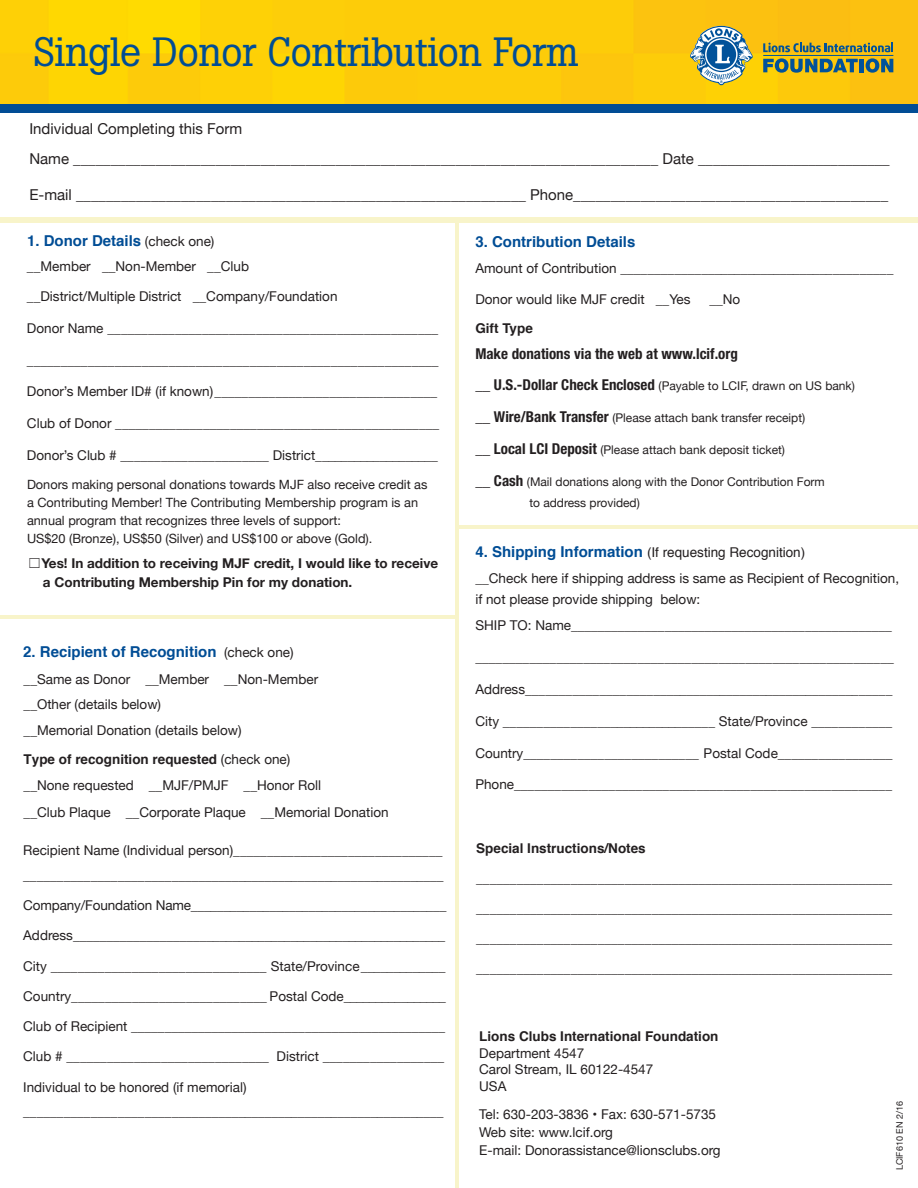
<style>
.page{position:relative;width:918px;height:1188px;background:#fff}
.page>*{position:absolute;margin:0;border:0;box-sizing:border-box;transform-origin:0 0}
.t1{font:40.5px "Boton";letter-spacing:-.01em;color:#014d95}
.t2{font:15px/30px "Helvetica Neue";color:#231f20}
.t3{font:700 15px "Helvetica";color:#014d95}
.t4{font:700 condensed 15px "Helvetica Neue";color:#231f20}
.t5{font:13.5px/25.5px "Helvetica Neue";color:#231f20}
.t6{font:700 13.5px "Helvetica";color:#231f20}
.t7{font:700 13.5px/19.5px "Helvetica Neue";color:#231f20}
.t8{font:13.5px "Helvetica";color:#231f20}
.t9{font:12.75px/18px "Helvetica Neue";color:#231f20}
.t10{font:12px/21px "Helvetica Neue";color:#231f20}
.t11{font:9px "Helvetica Neue";color:#231f20}
.s1{font-family:"Helvetica Neue";font-weight:400;font-size:13.5px;color:#231f20}
.s2{font-family:"MS Gothic";font-weight:400}
.s3{font-family:"Helvetica Neue";font-weight:400}
.s4{font-weight:700;font-stretch:condensed;font-size:15px}
.s5{font-weight:700;font-size:15px;color:#014d95}
</style>
<div class="page">
<div style="left:0;top:217px;width:918px;height:5px;background:#f8f4ca"></div>
<hr style="left:0;top:615px;width:457px;height:4px;background:#f8f4ca">
<hr style="left:458px;top:525px;width:460px;height:4px;background:#f8f4ca">
<hr style="left:456px;top:222px;width:3px;height:966px;background:#f8f4ca">
<div style="left:0;top:101px;width:918px;height:11px;background:#014d95"></div>
<img style="left:0;top:0;width:918px;height:103px">
<svg style="left:763px;top:43px;width:130px;height:9px"></svg>
<svg style="left:763px;top:58px;width:95px;height:15px"></svg>
<hr style="left:860px;top:59px;width:4px;height:13px;background:#01529a">
<svg style="left:866px;top:58px;width:27px;height:15px"></svg>
<hr style="left:763px;top:55px;width:130px;height:1px;background:#01529a">
<svg style="left:690px;top:26px;width:63px;height:59px"></svg>
<h1 class="t1" style="left:33px;top:38px;width:547px">Single Donor Contribution Form</h1>
<p class="t2" style="left:29px;top:114px;width:862px">Individual Completing this Form<br>Name ______________________________________________________________________________ Date __________________________</p>
<p class="t2" style="left:29px;top:180px;width:860px">E-mail ____________________________________________________________ Phone__________________________________________</p>
<p class="t3" style="left:27px;top:234px;width:189px">1. Donor Details <span class="s1">(check one)</span></p>
<p class="t5" style="left:27px;top:253px;width:224px">__Member __Non-Member __Club</p>
<p class="t5" style="left:27px;top:283px;width:312px">__District/Multiple District __Company/Foundation</p>
<p class="t5" style="left:27px;top:315px;width:413px">Donor Name _________________________________________________</p>
<p class="t5" style="left:27px;top:347px;width:413px">_____________________________________________________________</p>
<p class="t5" style="left:27px;top:379px;width:412px">Donor’s Member ID# (if known)_________________________________</p>
<p class="t5" style="left:27px;top:411px;width:414px">Club of Donor ________________________________________________</p>
<p class="t5" style="left:27px;top:442px;width:412px">Donor’s Club # ______________________ District___________________</p>
<p class="t9" style="left:27px;top:475px;width:402px">Donors making personal donations towards MJF also receive credit as a Contributing Member! The Contributing Membership program is an annual program that recognizes three levels of support:<br>US$20 (Bronze), US$50 (Silver) and US$100 or above (Gold).</p>
<p class="t7" style="left:43px;top:553px;width:397px;text-indent:-15px"><span class="s2">☐</span>Yes! In addition to receiving MJF credit, I would like to receive a Contributing Membership Pin for my donation.</p>
<p class="t3" style="left:23px;top:646px;width:272px">2. Recipient of Recognition <span class="s1">(check one)</span></p>
<p class="t5" style="left:24px;top:666px;width:296px">__Same as Donor __Member __Non-Member __Other (details below)<br>__Memorial Donation (details below)</p>
<p class="t6" style="left:24px;top:753px;width:268px">Type of recognition requested <span class="s3">(check one)</span></p>
<p class="t5" style="left:24px;top:772px;width:367px;line-height:26.4px">__None requested __MJF/PMJF __Honor Roll<br>__Club Plaque __Corporate Plaque __Memorial Donation</p>
<p class="t5" style="left:23px;top:838px;width:422px;line-height:24.3px">Recipient Name (Individual person)_______________________________ _______________________________________________________________</p>
<p class="t5" style="left:23px;top:892px;width:425px">Company/Foundation Name_______________________________________</p>
<p class="t5" style="left:23px;top:923px;width:424px">Address_________________________________________________________</p>
<p class="t5" style="left:23px;top:953px;width:424px">City ________________________________ State/Province_____________</p>
<p class="t5" style="left:23px;top:983px;width:424px">Country_____________________________ Postal Code________________</p>
<p class="t5" style="left:23px;top:1013px;width:424px">Club of Recipient _______________________________________________</p>
<p class="t5" style="left:23px;top:1044px;width:423px">Club # ______________________________ District __________________</p>
<p class="t5" style="left:23px;top:1075px;width:422px;line-height:24px">Individual to be honored (if memorial) _______________________________________________________________</p>
<p class="t3" style="left:475px;top:236px;width:162px">3. Contribution Details</p>
<p class="t5" style="left:475px;top:255px;width:420px">Amount of Contribution _________________________________________</p>
<p class="t5" style="left:475px;top:287px;width:217px">Donor would like MJF credit __Yes</p>
<p class="t5" style="left:709px;top:287px;width:32px">__No</p>
<p class="t6" style="left:475px;top:322px;width:59px">Gift Type</p>
<p class="t4" style="left:475px;top:348px;width:264px">Make donations via the web at www.lcif.org</p>
<p class="t10" style="left:475px;top:375px;width:381px"><span class="s4">__ U.S.-Dollar Check Enclosed</span> (Payable to LCIF, drawn on US bank)</p>
<p class="t10" style="left:475px;top:407px;width:331px"><span class="s4">__ Wire/Bank Transfer</span> (Please attach bank transfer receipt)</p>
<p class="t10" style="left:475px;top:439px;width:311px"><span class="s4">__ Local LCI Deposit</span> (Please attach bank deposit ticket)</p>
<p class="t10" style="left:529px;top:471px;width:297px;text-indent:-54px"><span class="s4">__ Cash</span> (Mail donations along with the Donor Contribution Form to address provided)</p>
<p class="t8" style="left:475px;top:546px;width:331px"><span class="s5">4. Shipping Information</span> (If requesting Recognition)</p>
<p class="t5" style="left:475px;top:567px;width:425px;line-height:21px">__Check here if shipping address is same as Recipient of Recognition, if not please provide shipping below:</p>
<p class="t5" style="left:475px;top:613px;width:418px">SHIP TO: Name________________________________________________</p>
<p class="t5" style="left:475px;top:644px;width:420px">______________________________________________________________</p>
<p class="t5" style="left:475px;top:676px;width:419px">Address_______________________________________________________</p>
<p class="t5" style="left:475px;top:708px;width:419px">City ________________________________ State/Province ____________</p>
<p class="t5" style="left:475px;top:740px;width:419px">Country__________________________ Postal Code_________________</p>
<p class="t5" style="left:475px;top:772px;width:418px">Phone________________________________________________________</p>
<p class="t6" style="left:476px;top:843px;width:171px">Special Instructions/Notes</p>
<p class="t5" style="left:476px;top:865px;width:418px">______________________________________________________________</p>
<p class="t5" style="left:476px;top:895px;width:418px">______________________________________________________________</p>
<p class="t5" style="left:476px;top:925px;width:418px">______________________________________________________________</p>
<p class="t5" style="left:476px;top:955px;width:418px">______________________________________________________________</p>
<p class="t6" style="left:479px;top:1031px;width:241px">Lions Clubs International Foundation</p>
<p class="t5" style="left:479px;top:1044px;width:176px;line-height:16.5px">Department 4547<br>Carol Stream, IL 60122-4547<br>USA</p>
<p class="t5" style="left:479px;top:1105px;width:243px;line-height:18px">Tel: 630-203-3836 • Fax: 630-571-5735<br>Web site: www.lcif.org<br>E-mail: Donorassistance@lionsclubs.org</p>
<p class="t11" style="left:894px;top:1170px;width:71px;rotate:-90deg">LCIF610 EN 2/16</p>
</div>
